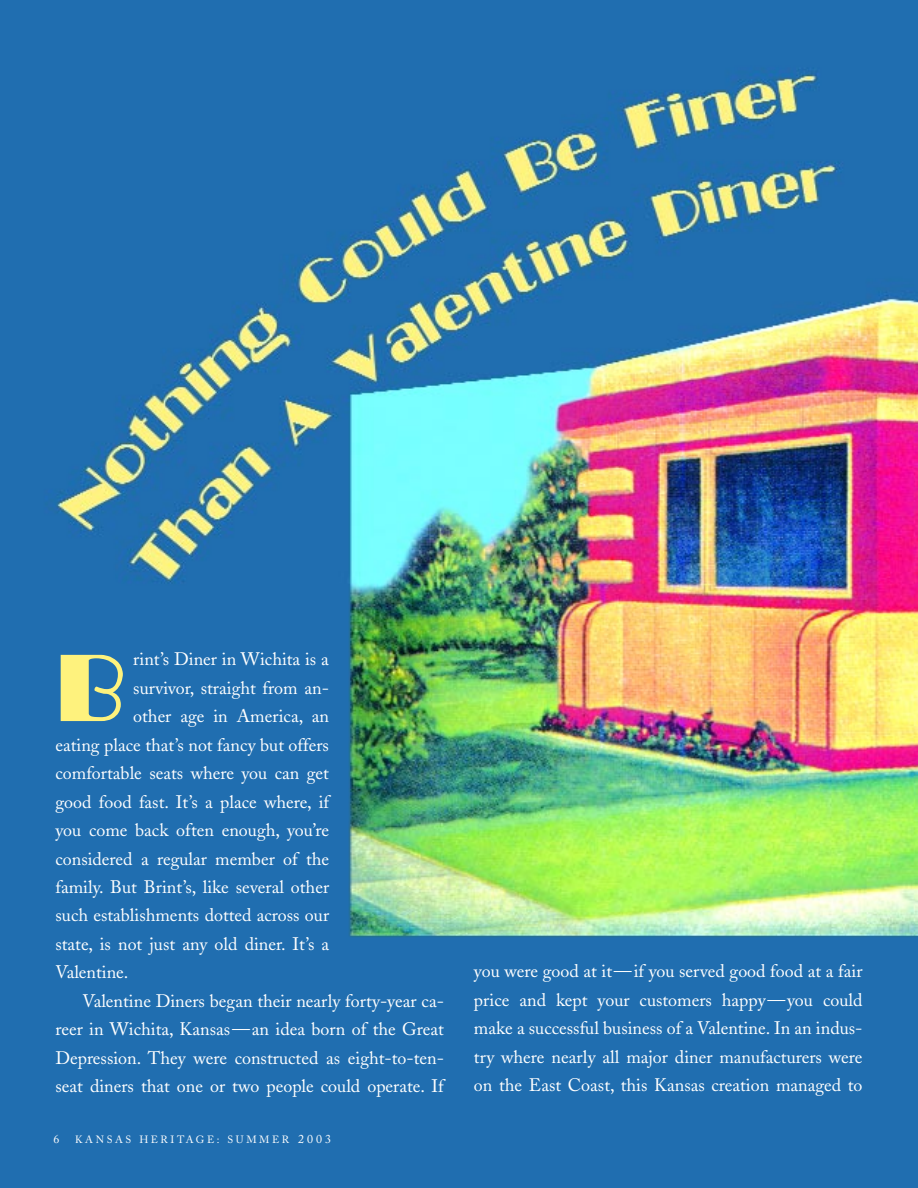
<style>
.page{position:relative;width:918px;height:1188px;background:#fff}
.page>*{position:absolute;margin:0;border:0;box-sizing:border-box;transform-origin:0 0}
.t1{font:18px/28.5px "Adobe Caslon";color:#fff;text-align:justify}
.t2{font:12px "Adobe Caslon";color:#fff}
.t3{font:10.5px "Adobe Caslon";letter-spacing:.25em;color:#fff}
.s1{font-size:12px}
</style>
<div class="page">
<img style="left:0;top:0;width:918px;height:1188px">
<svg style="left:61px;top:655px;width:62px;height:66px;background:#a2bb92"></svg>
<p class="t1" style="left:133px;top:647px;width:197px">rint’s Diner in Wichita is a</p>
<p class="t1" style="left:133px;top:675px;width:197px">survivor, straight from an-</p>
<p class="t1" style="left:133px;top:704px;width:197px">other age in America, an</p>
<p class="t1" style="left:55px;top:732px;width:275px">eating place that’s not fancy but offers</p>
<p class="t1" style="left:55px;top:761px;width:275px">comfortable seats where you can get</p>
<p class="t1" style="left:55px;top:789px;width:275px">good food fast. It’s a place where, if</p>
<p class="t1" style="left:55px;top:818px;width:275px">you come back often enough, you’re</p>
<p class="t1" style="left:55px;top:846px;width:275px">considered a regular member of the</p>
<p class="t1" style="left:55px;top:875px;width:275px">family. But Brint’s, like several other</p>
<p class="t1" style="left:55px;top:903px;width:275px">such establishments dotted across our</p>
<p class="t1" style="left:55px;top:932px;width:275px">state, is not just any old diner. It’s a</p>
<p class="t1" style="left:55px;top:960px;width:75px">Valentine.</p>
<p class="t1" style="left:82px;top:989px;width:363px">Valentine Diners began their nearly forty-year ca-</p>
<p class="t1" style="left:55px;top:1017px;width:390px">reer in Wichita, Kansas—an idea born of the Great</p>
<p class="t1" style="left:55px;top:1046px;width:390px">Depression. They were constructed as eight-to-ten-</p>
<p class="t1" style="left:55px;top:1074px;width:390px">seat diners that one or two people could operate. If</p>
<p class="t2" style="left:54px;top:1134px;width:7px">6</p>
<p class="t3" style="left:75px;top:1135px;width:257px">KANSAS HERITAGE: SUMMER <span class="s1">2003</span></p>
<p class="t1" style="left:474px;top:959px;width:390px">you were good at it—if you served good food at a fair price and kept your customers happy—you could make a successful business of a Valentine. In an indus&shy;try where nearly all major diner manufacturers were on the East Coast, this Kansas creation managed to</p>
</div>
